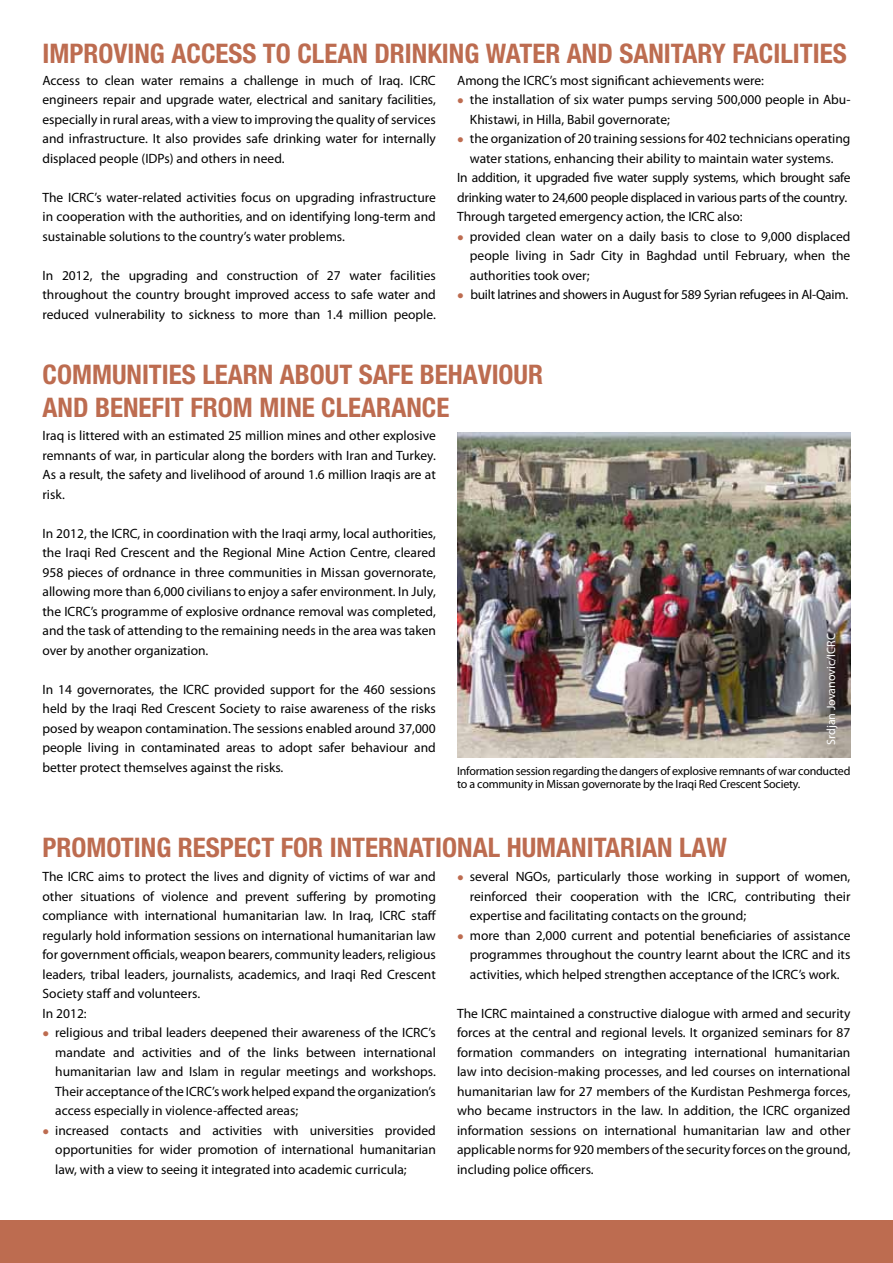
<style>
.page{position:relative;width:893px;height:1263px;background:#fff}
.page>*{position:absolute;margin:0;border:0;box-sizing:border-box;transform-origin:0 0}
.t1{font:700 condensed 27px/32.4px "Helvetica Neue LT Std";color:#bd6c50}
.t2{font:13.5px/19.5px "Myriad Pro";color:#000;text-align:justify}
.t3{font:13.5px "Myriad Pro";letter-spacing:-.02em;color:#000}
.t4{font:12px/13.5px "Myriad Pro";letter-spacing:-.02em;color:#000}
.t5{font:12px "Myriad Pro";color:#fff}
.s1{font-size:24px;color:#bd6c50}
</style>
<div class="page">
<div style="left:0;top:1220px;width:889px;height:43px;background:#bd6c50"></div>
<div style="left:833px;top:1220px;width:60px;height:43px;background:#bd6c50"></div>
<img style="left:457px;top:432px;width:393px;height:325px">
<h1 class="t1" style="left:43px;top:37px;width:806px">IMPROVING ACCESS TO CLEAN DRINKING WATER AND SANITARY FACILITIES</h1>
<p class="t2" style="left:43px;top:70px;width:395px">Access to clean water remains a challenge in much of Iraq. ICRC engineers repair and upgrade water, electrical and sanitary facilities, especially in rural areas, with a view to improving the quality of services and infrastructure. It also provides safe drinking water for internally displaced people (IDPs) and others in need.</p>
<p class="t2" style="left:43px;top:187px;width:395px">The ICRC’s water-related activities focus on upgrading infrastructure in cooperation with the authorities, and on identifying long-term and sustainable solutions to the country’s water problems.</p>
<p class="t2" style="left:43px;top:265px;width:395px">In 2012, the upgrading and construction of 27 water facilities throughout the country brought improved access to safe water and reduced vulnerability to sickness to more than 1.4 million people.</p>
<p class="t2" style="left:457px;top:70px;width:308px">Among the ICRC’s most significant achievements were:</p>
<p class="t2" style="left:470px;top:90px;width:382px;text-indent:-13px"><span class="s1">•</span> the installation of six water pumps serving 500,000 people in Abu-<br>Khistawi, in Hilla, Babil governorate;</p>
<p class="t2" style="left:457px;top:129px;width:395px"><span class="s1">•</span> the organization of 20 training sessions for 402 technicians operating</p>
<p class="t2" style="left:470px;top:148px;width:365px">water stations, enhancing their ability to maintain water systems.</p>
<p class="t3" style="left:457px;top:169px;width:395px">In addition, it upgraded five water supply systems, which brought safe</p>
<p class="t3" style="left:457px;top:189px;width:392px">drinking water to 24,600 people displaced in various parts of the country.</p>
<p class="t2" style="left:457px;top:207px;width:287px">Through targeted emergency action, the ICRC also:</p>
<p class="t2" style="left:470px;top:226px;width:382px;text-indent:-13px"><span class="s1">•</span> provided clean water on a daily basis to close to 9,000 displaced people living in Sadr City in Baghdad until February, when the authorities took over;</p>
<p class="t3" style="left:457px;top:286px;width:393px"><span class="s1">•</span> built latrines and showers in August for 589 Syrian refugees in Al-Qaim.</p>
<h1 class="t1" style="left:43px;top:358px;width:502px">COMMUNITIES LEARN ABOUT SAFE BEHAVIOUR<br>AND BENEFIT FROM MINE CLEARANCE</h1>
<p class="t2" style="left:43px;top:426px;width:395px">Iraq is littered with an estimated 25 million mines and other explosive remnants of war, in particular along the borders with Iran and Turkey.<br>As a result, the safety and livelihood of around 1.6 million Iraqis are at risk.</p>
<p class="t2" style="left:43px;top:523px;width:395px">In 2012, the ICRC, in coordination with the Iraqi army, local authorities, the Iraqi Red Crescent and the Regional Mine Action Centre, cleared 958 pieces of ordnance in three communities in Missan governorate, allowing more than 6,000 civilians to enjoy a safer environment. In July, the ICRC’s programme of explosive ordnance removal was completed, and the task of attending to the remaining needs in the area was taken over by another organization.</p>
<p class="t2" style="left:43px;top:679px;width:395px">In 14 governorates, the ICRC provided support for the 460 sessions held by the Iraqi Red Crescent Society to raise awareness of the risks posed by weapon contamination. The sessions enabled around 37,000 people living in contaminated areas to adopt safer behaviour and better protect themselves against the risks.</p>
<p class="t5" style="left:824px;top:745px;width:113px;rotate:-90deg">Srdjan Jovanovic/ICRC</p>
<p class="t4" style="left:457px;top:764px;width:395px">Information session regarding the dangers of explosive remnants of war conducted to a community in Missan governorate by the Iraqi Red Crescent Society.</p>
<h1 class="t1" style="left:43px;top:830px;width:686px">PROMOTING RESPECT FOR INTERNATIONAL HUMANITARIAN LAW</h1>
<p class="t2" style="left:43px;top:866px;width:395px;text-align:left">The ICRC aims to protect the lives and dignity of victims of war and other situations of violence and prevent suffering by promoting compliance with international humanitarian law. In Iraq, ICRC staff regularly hold information sessions on international humanitarian law for government officials, weapon bearers, community leaders, religious leaders, tribal leaders, journalists, academics, and Iraqi Red Crescent Society staff and volunteers.<br>In 2012:</p>
<p class="t2" style="left:55px;top:1023px;width:382px;text-indent:-13px"><span class="s1">•</span> religious and tribal leaders deepened their awareness of the ICRC’s mandate and activities and of the links between international humanitarian law and Islam in regular meetings and workshops.<br>Their acceptance of the ICRC’s work helped expand the organization’s access especially in violence-affected areas;</p>
<p class="t2" style="left:55px;top:1120px;width:382px;text-indent:-13px"><span class="s1">•</span> increased contacts and activities with universities provided opportunities for wider promotion of international humanitarian law, with a view to seeing it integrated into academic curricula;</p>
<p class="t2" style="left:470px;top:867px;width:382px;text-indent:-13px"><span class="s1">•</span> several NGOs, particularly those working in support of women, reinforced their cooperation with the ICRC, contributing their expertise and facilitating contacts on the ground;</p>
<p class="t2" style="left:470px;top:925px;width:382px;text-indent:-13px"><span class="s1">•</span> more than 2,000 current and potential beneficiaries of assistance programmes throughout the country learnt about the ICRC and its activities, which helped strengthen acceptance of the ICRC’s work.</p>
<p class="t2" style="left:457px;top:1003px;width:395px">The ICRC maintained a constructive dialogue with armed and security forces at the central and regional levels. It organized seminars for 87 formation commanders on integrating international humanitarian law into decision-making processes, and led courses on international humanitarian law for 27 members of the Kurdistan Peshmerga forces, who became instructors in the law. In addition, the ICRC organized information sessions on international humanitarian law and other applicable norms for 920 members of the security forces on the ground, including police officers.</p>
</div>
